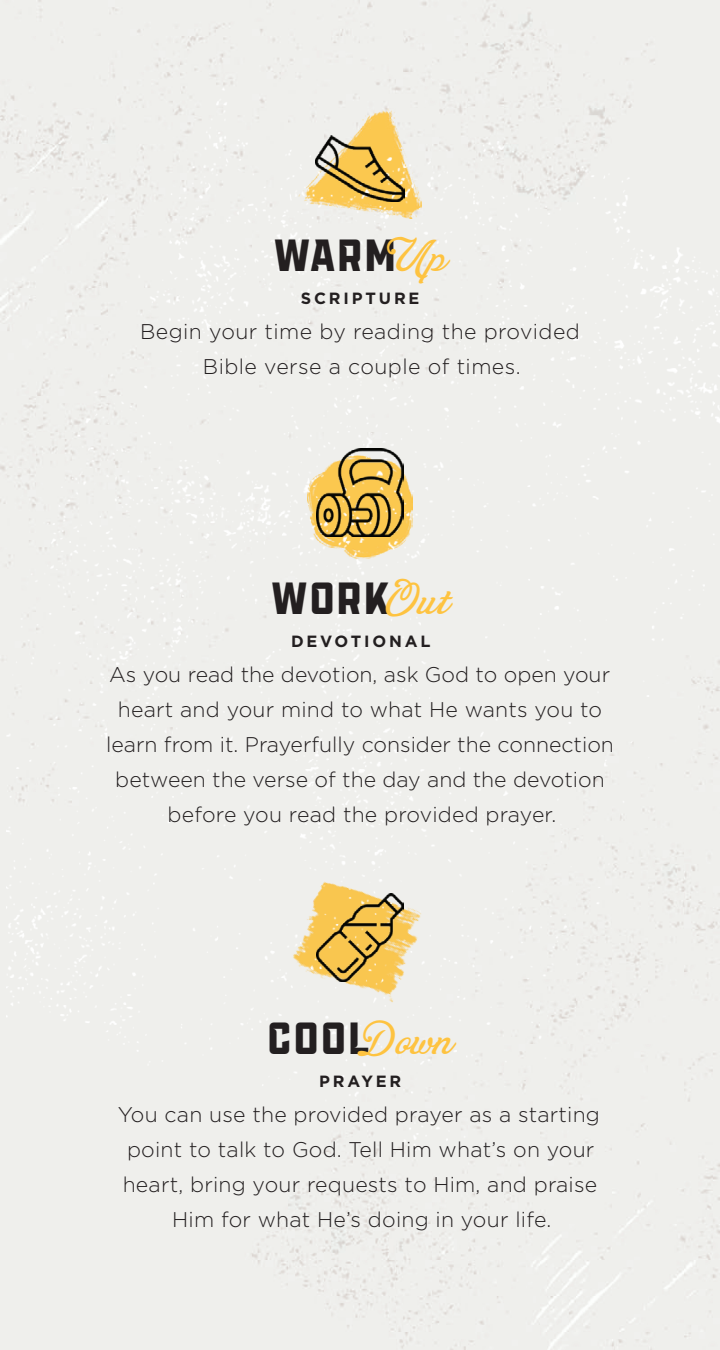
<style>
.page{position:relative;width:720px;height:1350px;background:#efefec}
.page>*{position:absolute;margin:0;border:0;box-sizing:border-box;transform-origin:0 0}
.t1{font:45px "Jawbreak Sans Cut";letter-spacing:.05em;color:#231f20}
.t2{font:45px "Bambola";color:#fec340}
.t3{font:300 21.25px/35px "Gotham";letter-spacing:.01em;color:#231f20;text-align:center}
.t4{font:700 16.25px "Gotham";letter-spacing:.175em;color:#231f20}
.s1{font-family:"Bambola";color:#fec340}
.s2{font-family:"Jawbreak Sans"}
.s3{font-family:"Jawbreak Sans Cut";color:#231f20}
.s4{font-family:"Jawbreak Sans";color:#231f20}
</style>
<div class="page">
<div style="left:7px;top:88px;width:713px;height:1062px;background:#efefec"></div>
<img style="left:316px;top:135px;width:88px;height:66px">
<img style="left:316px;top:449px;width:88px;height:88px">
<img style="left:316px;top:894px;width:88px;height:87px">
<h1 class="t1" style="left:274px;top:230px;width:173px">WARM<span class="s1">Up</span></h1>
<p class="t4" style="left:301px;top:288px;width:120px">SCRIPTURE</p>
<p class="t3" style="left:140px;top:314px;width:441px">Begin your time by reading the provided<br>Bible verse a couple of times.</p>
<h1 class="t1" style="left:272px;top:573px;width:179px">WO<span class="s2">r</span>K<span class="s1">Out</span></h1>
<p class="t4" style="left:291px;top:631px;width:141px">DEVOTIONAL</p>
<p class="t3" style="left:106px;top:657px;width:509px">As you read the devotion, ask God to open your heart and your mind to what He wants you to learn from it. Prayerfully consider the connection between the verse of the day and the devotion before you read the provided prayer.</p>
<h1 class="t2" style="left:268px;top:1012px;width:186px"><span class="s3">C</span><span class="s4">o</span><span class="s3">OL</span>Down</h1>
<p class="t4" style="left:319px;top:1071px;width:84px">PRAYER</p>
<p class="t3" style="left:118px;top:1097px;width:484px">You can use the provided prayer as a starting point to talk to God. Tell Him what’s on your heart, bring your requests to Him, and praise Him for what He’s doing in your life.</p>
</div>
